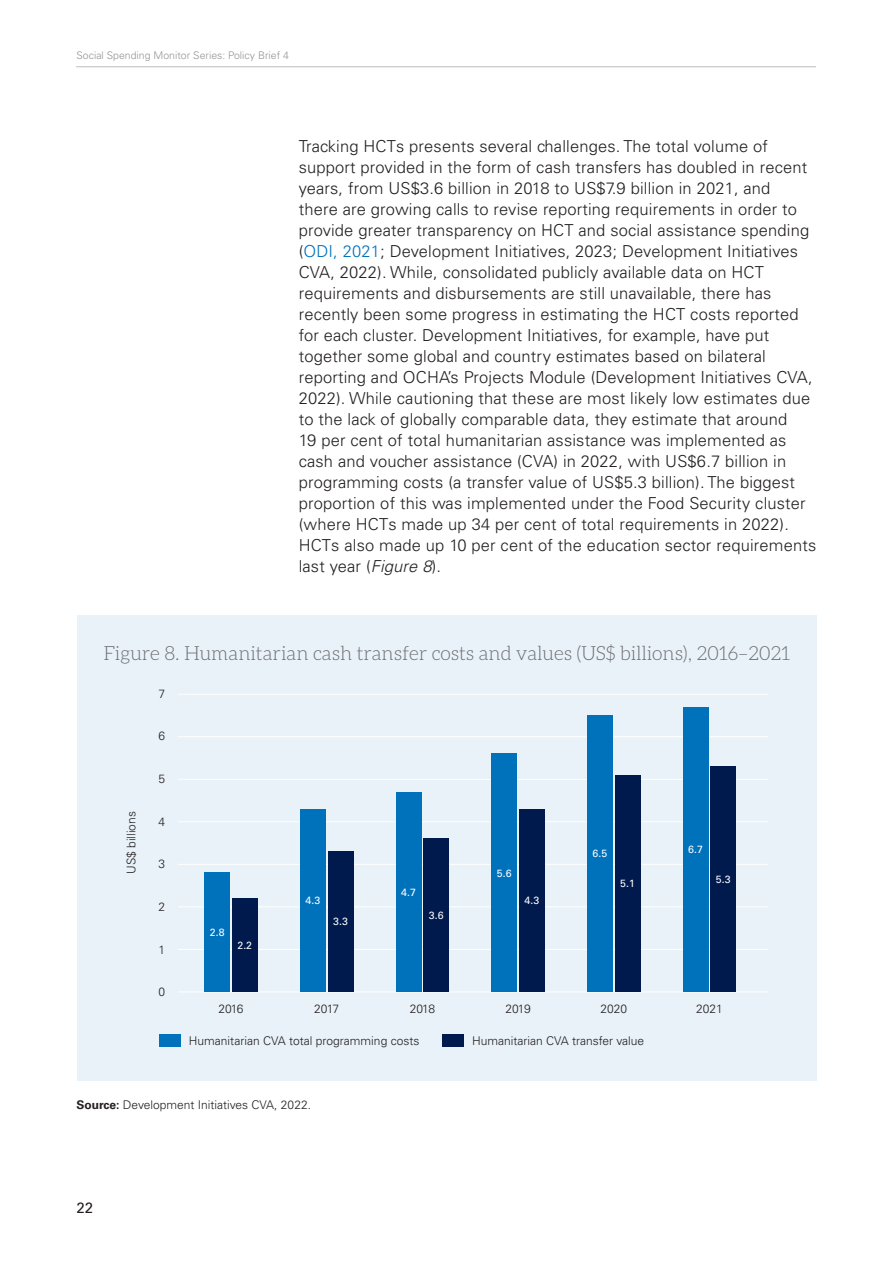
<style>
.page{position:relative;width:893px;height:1263px;background:#fff}
.page>*{position:absolute;margin:0;border:0;box-sizing:border-box;transform-origin:0 0}
.t1{font:300 19.5px "Aleo";letter-spacing:-.005em;color:#6c6d70}
.t2{font:300 16.5px/21px "Univers LT Std";letter-spacing:.01em;color:#231f20}
.t3{font:15px "Univers LT Std";color:#231f20}
.t4{font:300 12px "Univers LT Std";color:#231f20}
.t5{font:300 10.5px "Univers LT Std";color:#939598}
.t6{font:10.5px "Univers LT Std";color:#fff}
.s1{color:#0072bc}
.s2{font-style:italic}
.s3{font-weight:700}
</style>
<div class="page">
<div style="left:77px;top:615px;width:739px;height:466px;background:#e8f2f8"></div>
<hr style="left:178px;top:949px;width:590px;height:1px;background:#fff">
<hr style="left:178px;top:906px;width:590px;height:1px;background:#fff">
<hr style="left:178px;top:694px;width:590px;height:1px;background:#fff">
<hr style="left:178px;top:864px;width:590px;height:1px;background:#fff">
<hr style="left:178px;top:736px;width:590px;height:1px;background:#fff">
<hr style="left:178px;top:821px;width:590px;height:1px;background:#fff">
<hr style="left:178px;top:779px;width:590px;height:1px;background:#fff">
<hr style="left:178px;top:991px;width:590px;height:1px;background:#fff">
<div style="left:159px;top:1034px;width:21px;height:13px;background:#0072bc"></div>
<div style="left:442px;top:1034px;width:21px;height:13px;background:#001a4d"></div>
<div style="left:204px;top:873px;width:26px;height:119px;background:#0072bc"></div>
<div style="left:232px;top:898px;width:26px;height:94px;background:#001a4d"></div>
<div style="left:300px;top:809px;width:26px;height:183px;background:#0072bc"></div>
<div style="left:328px;top:851px;width:25px;height:141px;background:#001a4d"></div>
<div style="left:396px;top:792px;width:25px;height:200px;background:#0072bc"></div>
<div style="left:423px;top:839px;width:26px;height:153px;background:#001a4d"></div>
<div style="left:491px;top:754px;width:26px;height:238px;background:#0072bc"></div>
<div style="left:519px;top:809px;width:26px;height:183px;background:#001a4d"></div>
<div style="left:587px;top:715px;width:26px;height:277px;background:#0072bc"></div>
<div style="left:615px;top:775px;width:25px;height:217px;background:#001a4d"></div>
<div style="left:683px;top:707px;width:25px;height:285px;background:#0072bc"></div>
<div style="left:710px;top:766px;width:26px;height:226px;background:#001a4d"></div>
<hr style="left:76px;top:66px;width:740px;height:1px;background:#bcbdc0">
<p class="t5" style="left:77px;top:49px;width:214px">Social Spending Monitor Series: Policy Brief 4</p>
<p class="t2" style="left:299px;top:136px;width:519px">Tracking HCTs presents several challenges. The total volume of support provided in the form of cash transfers has doubled in recent years, from US$3.6 billion in 2018 to US$7.9 billion in 2021, and<br>there are growing calls to revise reporting requirements in order to provide greater transparency on HCT and social assistance spending (<span class="s1">ODI, 2021</span>; Development Initiatives, 2023; Development Initiatives CVA, 2022). While, consolidated publicly available data on HCT requirements and disbursements are still unavailable, there has recently been some progress in estimating the HCT costs reported for each cluster. Development Initiatives, for example, have put together some global and country estimates based on bilateral reporting and OCHA’s Projects Module (Development Initiatives CVA, 2022). While cautioning that these are most likely low estimates due to the lack of globally comparable data, they estimate that around<br>19 per cent of total humanitarian assistance was implemented as cash and voucher assistance (CVA) in 2022, with US$6.7 billion in programming costs (a transfer value of US$5.3 billion). The biggest proportion of this was implemented under the Food Security cluster (where HCTs made up 34 per cent of total requirements in 2022).<br>HCTs also made up 10 per cent of the education sector requirements last year (<span class="s2">Figure 8</span>).</p>
<p class="t1" style="left:103px;top:642px;width:688px">Figure 8. Humanitarian cash transfer costs and values (US$ billions), 2016–2021</p>
<p class="t4" style="left:158px;top:686px;width:8px">7</p>
<p class="t4" style="left:158px;top:729px;width:8px">6</p>
<p class="t4" style="left:158px;top:771px;width:8px">5</p>
<p class="t4" style="left:158px;top:814px;width:8px">4</p>
<p class="t4" style="left:158px;top:857px;width:8px">3</p>
<p class="t4" style="left:158px;top:899px;width:8px">2</p>
<p class="t4" style="left:158px;top:942px;width:8px">1</p>
<p class="t4" style="left:158px;top:985px;width:8px">0</p>
<p class="t4" style="left:124px;top:874px;width:64px;rotate:-90deg">US$ billions</p>
<p class="t6" style="left:688px;top:843px;width:16px">6.7</p>
<p class="t6" style="left:593px;top:847px;width:16px">6.5</p>
<p class="t6" style="left:497px;top:866px;width:16px">5.6</p>
<p class="t6" style="left:716px;top:873px;width:16px">5.3</p>
<p class="t6" style="left:620px;top:877px;width:16px">5.1</p>
<p class="t6" style="left:401px;top:886px;width:16px">4.7</p>
<p class="t6" style="left:306px;top:894px;width:16px">4.3</p>
<p class="t6" style="left:525px;top:894px;width:16px">4.3</p>
<p class="t6" style="left:429px;top:909px;width:16px">3.6</p>
<p class="t6" style="left:333px;top:915px;width:16px">3.3</p>
<p class="t6" style="left:210px;top:926px;width:16px">2.8</p>
<p class="t6" style="left:238px;top:939px;width:16px">2.2</p>
<p class="t4" style="left:218px;top:1002px;width:27px">2016</p>
<p class="t4" style="left:314px;top:1002px;width:26px">2017</p>
<p class="t4" style="left:410px;top:1002px;width:27px">2018</p>
<p class="t4" style="left:505px;top:1002px;width:27px">2019</p>
<p class="t4" style="left:600px;top:1002px;width:28px">2020</p>
<p class="t4" style="left:189px;top:1033px;width:232px">Humanitarian CVA total programming costs</p>
<p class="t4" style="left:472px;top:1033px;width:174px">Humanitarian CVA transfer value</p>
<p class="t4" style="left:77px;top:1098px;width:236px"><span class="s3">Source:</span> Development Initiatives CVA, 2022.</p>
<p class="t3" style="left:77px;top:1198px;width:18px">22</p>
<p class="t4" style="left:696px;top:1002px;width:28px">2021</p>
</div>
